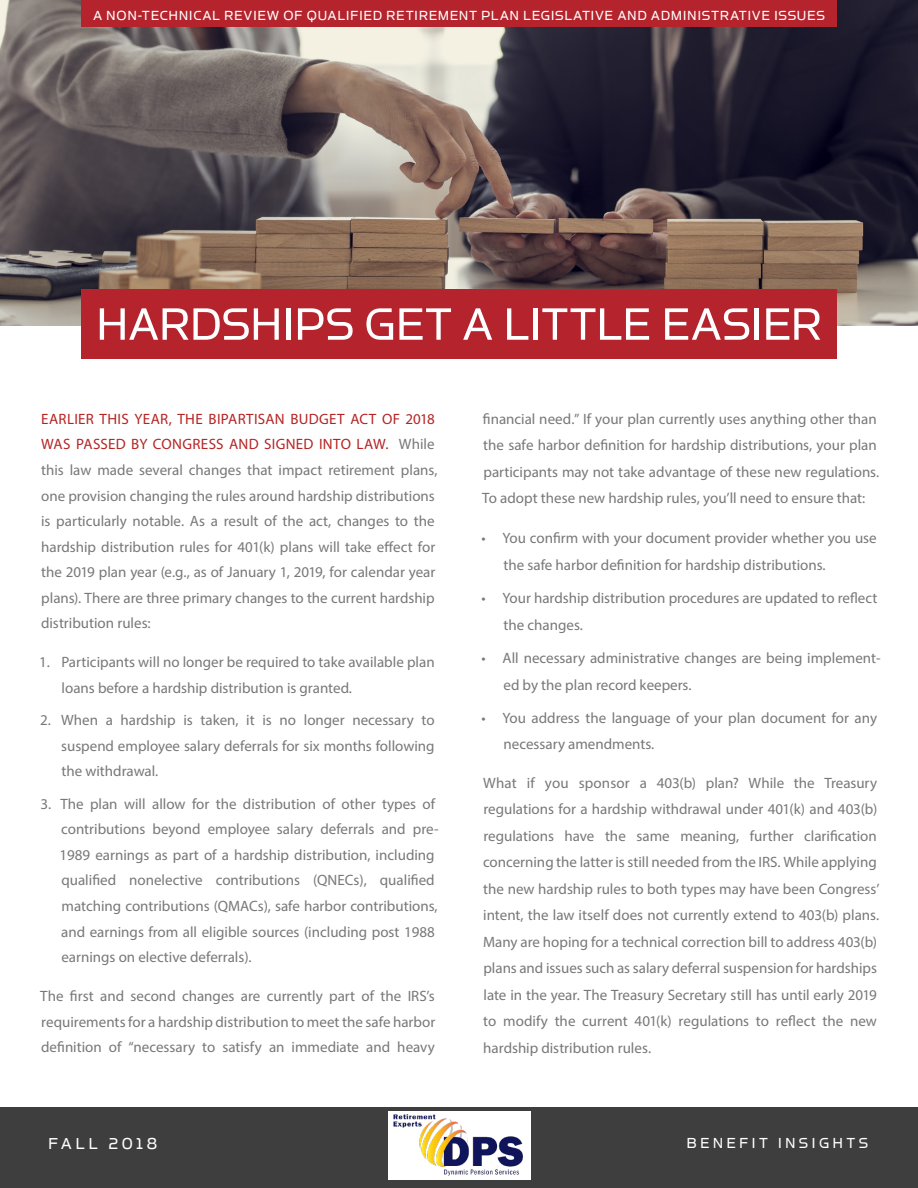
<style>
.page{position:relative;width:918px;height:1188px;background:#fff}
.page>*{position:absolute;margin:0;border:0;box-sizing:border-box;transform-origin:0 0}
.t1{font:51px "Simian Display Orangutan";letter-spacing:-.015em;color:#fff}
.t2{font:18px "Simian Display Orangutan";letter-spacing:.19em;color:#fff}
.t3{font:16.5px "Simian Display Orangutan";letter-spacing:.195em;color:#fff}
.t4{font:15px/25.5px "Myriad Pro";color:#797878}
.t5{font:15px "Simian Display Orangutan";letter-spacing:.04em;color:#fff}
.s1{color:#b52424}
</style>
<div class="page">
<img style="left:0;top:0;width:918px;height:326px">
<div style="left:0;top:1107px;width:918px;height:81px;background:#3e3e3e"></div>
<div style="left:388px;top:1112px;width:142px;height:68px;background:#fff"></div>
<img style="left:393px;top:1114px;width:130px;height:62px">
<div style="left:81px;top:0;width:756px;height:27px;background:#b5242d"></div>
<div style="left:81px;top:290px;width:756px;height:69px;background:#b5242d"></div>
<p class="t5" style="left:93px;top:8px;width:733px">A NON-TECHNICAL REVIEW OF QUALIFIED RETIREMENT PLAN LEGISLATIVE AND ADMINISTRATIVE ISSUES</p>
<p class="t1" style="left:96px;top:298px;width:728px">HARDSHIPS GET A LITTLE EASIER</p>
<p class="t4" style="left:41px;top:406px;width:398px"><span class="s1">EARLIER THIS YEAR, THE BIPARTISAN BUDGET ACT OF 2018<br>WAS PASSED BY CONGRESS AND SIGNED INTO LAW.</span> While this law made several changes that impact retirement plans, one provision changing the rules around hardship distributions is particularly notable. As a result of the act, changes to the hardship distribution rules for 401(k) plans will take effect for the 2019 plan year (e.g., as of January 1, 2019, for calendar year plans). There are three primary changes to the current hardship distribution rules:</p>
<p class="t4" style="left:62px;top:649px;width:375px;text-indent:-22px">1. Participants will no longer be required to take available plan loans before a hardship distribution is granted.</p>
<p class="t4" style="left:61px;top:707px;width:375px;text-align:justify;text-indent:-21px">2. When a hardship is taken, it is no longer necessary to suspend employee salary deferrals for six months following the withdrawal.</p>
<p class="t4" style="left:60px;top:791px;width:381px;text-indent:-19px">3. The plan will allow for the distribution of other types of contributions beyond employee salary deferrals and pre-1989 earnings as part of a hardship distribution, including qualified nonelective contributions (QNECs), qualified matching contributions (QMACs), safe harbor contributions, and earnings from all eligible sources (including post 1988 earnings on elective deferrals).</p>
<p class="t4" style="left:40px;top:983px;width:397px;text-align:justify">The first and second changes are currently part of the IRS’s requirements for a hardship distribution to meet the safe harbor definition of “necessary to satisfy an immediate and heavy</p>
<p class="t4" style="left:482px;top:405px;width:399px;line-height:26.5px">financial need.” If your plan currently uses anything other than the safe harbor definition for hardship distributions, your plan participants may not take advantage of these new regulations.<br>To adopt these new hardship rules, you’ll need to ensure that:</p>
<p class="t4" style="left:504px;top:525px;width:375px;line-height:26.5px;text-indent:-22px">• You confirm with your document provider whether you use the safe harbor definition for hardship distributions.</p>
<p class="t4" style="left:504px;top:585px;width:375px;line-height:26.5px;text-indent:-22px">• Your hardship distribution procedures are updated to reflect the changes.</p>
<p class="t4" style="left:503px;top:644px;width:379px;line-height:26.5px;text-indent:-22px">• All necessary administrative changes are being implement&shy;ed by the plan record keepers.</p>
<p class="t4" style="left:504px;top:704px;width:375px;line-height:26.5px;text-indent:-22px">• You address the language of your plan document for any necessary amendments.</p>
<p class="t4" style="left:483px;top:769px;width:398px;line-height:26.5px">What if you sponsor a 403(b) plan? While the Treasury regulations for a hardship withdrawal under 401(k) and 403(b) regulations have the same meaning, further clarification concerning the latter is still needed from the IRS. While applying the new hardship rules to both types may have been Congress’ intent, the law itself does not currently extend to 403(b) plans.<br>Many are hoping for a technical correction bill to address 403(b) plans and issues such as salary deferral suspension for hardships late in the year. The Treasury Secretary still has until early 2019 to modify the current 401(k) regulations to reflect the new hardship distribution rules.</p>
<p class="t2" style="left:48px;top:1134px;width:111px">FALL 2018</p>
<p class="t3" style="left:687px;top:1135px;width:183px">BENEFIT INSIGHTS</p>
</div>
